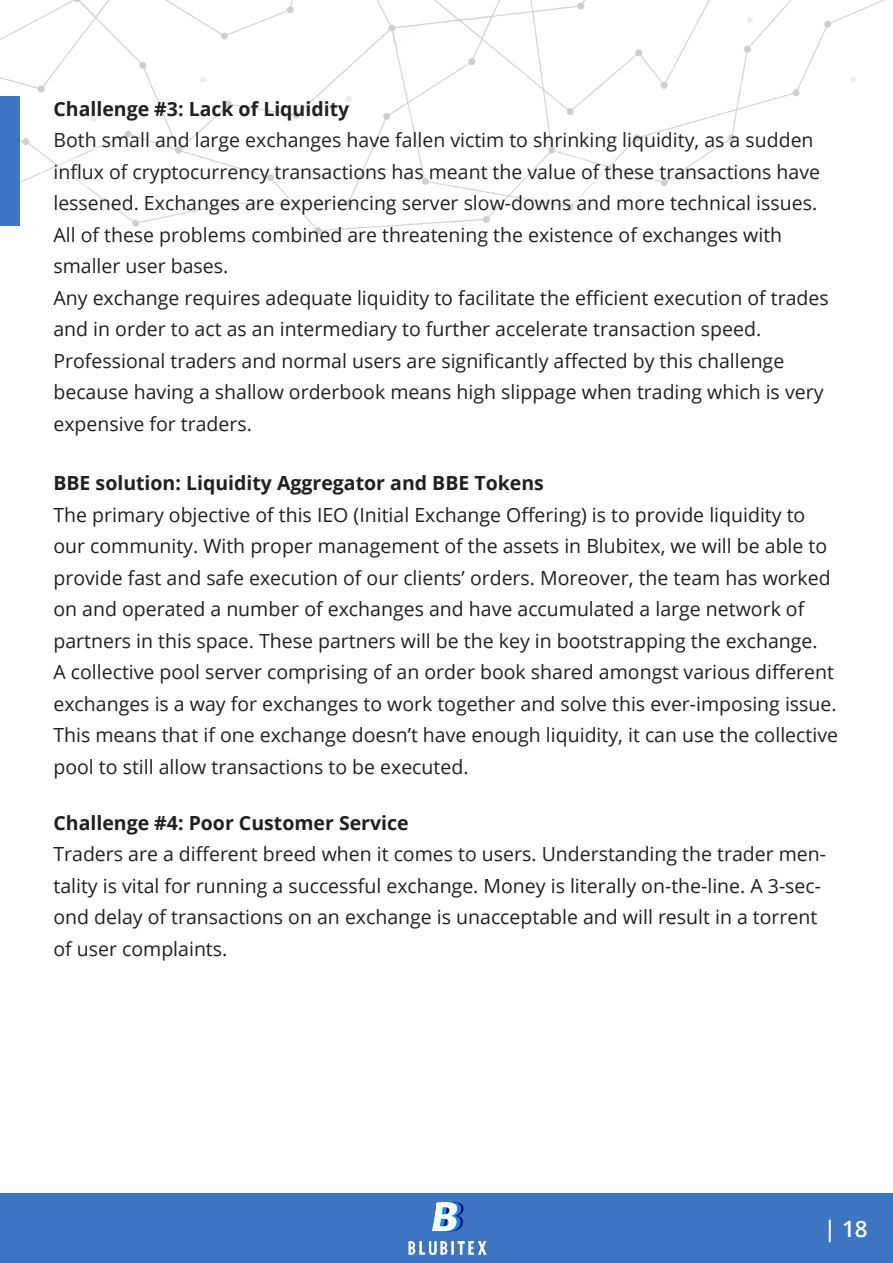
<style>
.page{position:relative;width:893px;height:1263px;background:#fff}
.page>*{position:absolute;margin:0;border:0;box-sizing:border-box;transform-origin:0 0}
.t1{font:600 22.5px "Open Sans";color:#fff}
.t2{font:19.5px/31.5px "Open Sans";color:#231f20}
.t3{font:700 19.5px "Open Sans";color:#231f20}
</style>
<div class="page">
<img style="left:1px;top:0;width:884px;height:234px">
<div style="left:1px;top:96px;width:19px;height:130px;background:#3c75c2"></div>
<div style="left:1px;top:1194px;width:892px;height:69px;background:#3c75c2"></div>
<img style="left:408px;top:1202px;width:79px;height:53px">
<p class="t3" style="left:53px;top:95px;width:297px">Challenge #3: Lack of Liquidity</p>
<p class="t2" style="left:53px;top:124px;width:777px">Both small and large exchanges have fallen victim to shrinking liquidity, as a sudden influx of cryptocurrency transactions has meant the value of these transactions have lessened. Exchanges are experiencing server slow-downs and more technical issues.<br>All of these problems combined are threatening the existence of exchanges with smaller user bases.<br>Any exchange requires adequate liquidity to facilitate the efficient execution of trades and in order to act as an intermediary to further accelerate transaction speed.<br>Professional traders and normal users are significantly affected by this challenge because having a shallow orderbook means high slippage when trading which is very expensive for traders.</p>
<p class="t3" style="left:53px;top:469px;width:492px">BBE solution: Liquidity Aggregator and BBE Tokens</p>
<p class="t2" style="left:53px;top:498px;width:786px">The primary objective of this IEO (Initial Exchange Offering) is to provide liquidity to our community. With proper management of the assets in Blubitex, we will be able to provide fast and safe execution of our clients’ orders. Moreover, the team has worked on and operated a number of exchanges and have accumulated a large network of partners in this space. These partners will be the key in bootstrapping the exchange.<br>A collective pool server comprising of an order book shared amongst various different exchanges is a way for exchanges to work together and solve this ever-imposing issue.<br>This means that if one exchange doesn’t have enough liquidity, it can use the collective pool to still allow transactions to be executed.</p>
<p class="t3" style="left:53px;top:809px;width:357px">Challenge #4: Poor Customer Service</p>
<p class="t2" style="left:53px;top:838px;width:774px">Traders are a different breed when it comes to users. Understanding the trader men&shy;tality is vital for running a successful exchange. Money is literally on-the-line. A 3-sec&shy;ond delay of transactions on an exchange is unacceptable and will result in a torrent of user complaints.</p>
<p class="t1" style="left:824px;top:1214px;width:45px">| 18</p>
</div>
